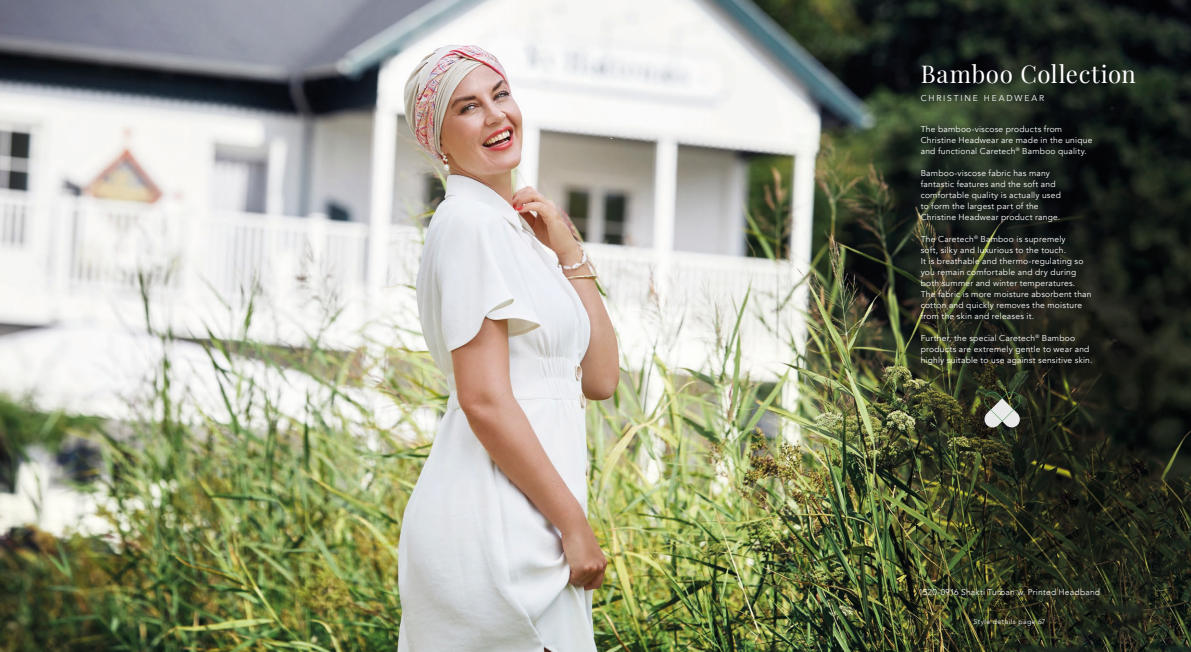
<style>
.page{position:relative;width:1191px;height:652px;background:#fff}
.page>*{position:absolute;margin:0;border:0;box-sizing:border-box;transform-origin:0 0}
.t1{font:24px "Playfair Display";letter-spacing:.025em;color:#fff}
.t2{font:8.5px/11px "Avenir";letter-spacing:.025em;color:#fff}
.Style_info{font:300 8.5px "Avenir";letter-spacing:.025em;color:#fff}
.t3{font:8.5px "Avenir";letter-spacing:.21em;color:#fff}
.Style_info-2{font:300 7px "Avenir";letter-spacing:.06em;color:#fff}
</style>
<div class="page">
<img style="left:0;top:0;width:1191px;height:652px">
<svg style="left:984px;top:392px;width:36px;height:35px"></svg>
<p class="t1" style="left:920px;top:55px;width:217px">Bamboo Collection</p>
<p class="t3" style="left:920px;top:93px;width:125px">CHRISTINE HEADWEAR</p>
<p class="t2" style="left:920px;top:124px;width:143px">The bamboo-viscose products from</p>
<p class="t2" style="left:920px;top:135px;width:173px">Christine Headwear are made in the unique and functional Caretech<sup>®</sup> Bamboo quality.</p>
<p class="t2" style="left:920px;top:168px;width:131px">Bamboo-viscose fabric has many</p>
<p class="t2" style="left:920px;top:179px;width:136px">fantastic features and the soft and</p>
<p class="t2" style="left:920px;top:190px;width:142px">comfortable quality is actually used</p>
<p class="t2" style="left:920px;top:201px;width:119px">to form the largest part of the</p>
<p class="t2" style="left:920px;top:212px;width:141px">Christine Headwear product range.</p>
<p class="t2" style="left:920px;top:234px;width:147px">The Caretech<sup>®</sup> Bamboo is supremely soft, silky and luxurious to the touch.</p>
<p class="t2" style="left:920px;top:256px;width:172px">It is breathable and thermo-regulating so you remain comfortable and dry during both summer and winter temperatures.<br>The fabric is more moisture absorbent than cotton and quickly removes the moisture from the skin and releases it.</p>
<p class="t2" style="left:920px;top:333px;width:173px">Further, the special Caretech<sup>®</sup> Bamboo products are extremely gentle to wear and highly suitable to use against sensitive skin.</p>
<p class="Style_info" style="left:919px;top:587px;width:183px">1520-0916 Shakti Turban w. Printed Headband</p>
<p class="Style_info-2" style="left:973px;top:617px;width:74px">Style details page 67</p>
</div>
